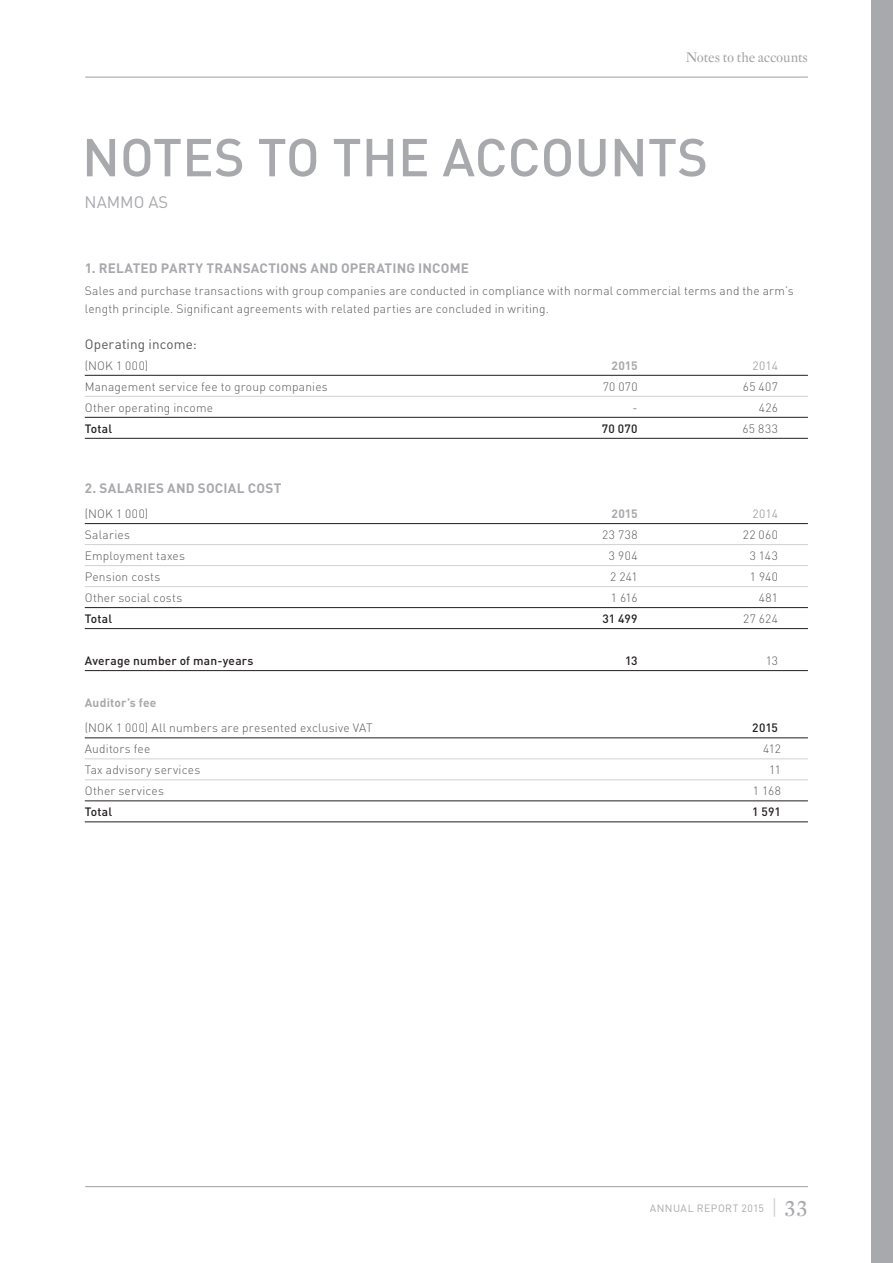
<style>
.page{position:relative;width:893px;height:1263px;background:#fff}
.page>*{position:absolute;margin:0;border:0;box-sizing:border-box;transform-origin:0 0}
.t1{font:500 52.5px "DIN";color:#a8a9ad}
.t2{font:16.5px "DIN";color:#a8a9ad}
.t3{font:700 13.5px "DIN";letter-spacing:.015em;color:#a8a9ad}
.t4{font:13.5px "DTL Fleischmann D";letter-spacing:-.01em;color:#9d9fa2}
.t5{font:13.5px "DIN";letter-spacing:.01em;color:#57585a}
.t6{font:300 12px/18px "DIN";letter-spacing:.015em;color:#57585a}
.t7{font:500 12px "DIN";letter-spacing:.015em;color:#231f20}
.t8{font:700 12px "DIN";letter-spacing:.015em;color:#a8a9ad}
.t9{font:12px "DIN";letter-spacing:.005em;color:#a8a9ad}
.t10{font:10.5px "DIN Pro";letter-spacing:.045em;color:#a8a9ad}
.s1{font-family:"DTL Fleischmann D";font-size:21px;color:#d1d2d4}
.s2{font-family:"DTL Fleischmann D";font-size:21px}
</style>
<div class="page">
<hr style="left:85px;top:77px;width:723px;height:1px;background:#9d9fa2">
<div style="left:872px;top:0;width:21px;height:1263px;background:#a8a9ad"></div>
<hr style="left:85px;top:375px;width:723px;height:1px;background:#231f20">
<hr style="left:85px;top:396px;width:723px;height:1px;background:#d1d2d4">
<hr style="left:85px;top:417px;width:723px;height:1px;background:#231f20">
<hr style="left:85px;top:438px;width:723px;height:1px;background:#231f20">
<hr style="left:85px;top:523px;width:723px;height:1px;background:#231f20">
<hr style="left:85px;top:544px;width:723px;height:1px;background:#d1d2d4">
<hr style="left:85px;top:565px;width:723px;height:1px;background:#d1d2d4">
<hr style="left:85px;top:586px;width:723px;height:1px;background:#d1d2d4">
<hr style="left:85px;top:607px;width:723px;height:1px;background:#231f20">
<hr style="left:85px;top:628px;width:723px;height:1px;background:#231f20">
<hr style="left:85px;top:670px;width:723px;height:1px;background:#231f20">
<hr style="left:85px;top:737px;width:723px;height:1px;background:#231f20">
<hr style="left:85px;top:758px;width:723px;height:1px;background:#d1d2d4">
<hr style="left:85px;top:779px;width:723px;height:1px;background:#d1d2d4">
<hr style="left:85px;top:800px;width:723px;height:1px;background:#231f20">
<hr style="left:85px;top:821px;width:723px;height:1px;background:#231f20">
<hr style="left:85px;top:1186px;width:723px;height:1px;background:#9d9fa2">
<p class="t4" style="left:686px;top:49px;width:124px">Notes to the accounts</p>
<h1 class="t1" style="left:82px;top:124px;width:628px">NOTES TO THE ACCOUNTS</h1>
<h2 class="t2" style="left:85px;top:191px;width:85px">NAMMO AS</h2>
<p class="t3" style="left:85px;top:259px;width:386px">1. RELATED PARTY TRANSACTIONS AND OPERATING INCOME</p>
<p class="t6" style="left:85px;top:281px;width:710px">Sales and purchase transactions with group companies are conducted in compliance with normal commercial terms and the arm’s length principle. Significant agreements with related parties are concluded in writing.</p>
<p class="t5" style="left:85px;top:335px;width:114px">Operating income:</p>
<p class="t6" style="left:85px;top:356px;width:65px">(NOK 1 000)</p>
<p class="t8" style="left:612px;top:358px;width:28px">2015</p>
<p class="t9" style="left:753px;top:358px;width:27px">2014</p>
<p class="t6" style="left:85px;top:377px;width:245px">Management service fee to group companies</p>
<p class="t6" style="left:603px;top:377px;width:36px">70 070</p>
<p class="t6" style="left:743px;top:377px;width:37px">65 407</p>
<p class="t6" style="left:85px;top:398px;width:130px">Other operating income</p>
<p class="t6" style="left:632px;top:398px;width:7px">-</p>
<p class="t6" style="left:759px;top:398px;width:20px">426</p>
<p class="t7" style="left:85px;top:421px;width:29px">Total</p>
<p class="t7" style="left:602px;top:421px;width:37px">70 070</p>
<p class="t6" style="left:742px;top:419px;width:37px">65 833</p>
<p class="t3" style="left:85px;top:479px;width:198px">2. SALARIES AND SOCIAL COST</p>
<p class="t6" style="left:85px;top:505px;width:65px">(NOK 1 000)</p>
<p class="t8" style="left:612px;top:506px;width:28px">2015</p>
<p class="t9" style="left:753px;top:506px;width:27px">2014</p>
<p class="t6" style="left:85px;top:526px;width:47px">Salaries</p>
<p class="t6" style="left:602px;top:526px;width:37px">23 738</p>
<p class="t6" style="left:743px;top:526px;width:37px">22 060</p>
<p class="t6" style="left:85px;top:547px;width:102px">Employment taxes</p>
<p class="t6" style="left:609px;top:547px;width:30px">3 904</p>
<p class="t6" style="left:750px;top:547px;width:30px">3 143</p>
<p class="t6" style="left:85px;top:568px;width:77px">Pension costs</p>
<p class="t6" style="left:610px;top:568px;width:29px">2 241</p>
<p class="t6" style="left:750px;top:568px;width:30px">1 940</p>
<p class="t6" style="left:85px;top:589px;width:99px">Other social costs</p>
<p class="t6" style="left:611px;top:589px;width:28px">1 616</p>
<p class="t6" style="left:759px;top:589px;width:21px">481</p>
<p class="t7" style="left:85px;top:611px;width:29px">Total</p>
<p class="t7" style="left:603px;top:611px;width:37px">31 499</p>
<p class="t6" style="left:743px;top:610px;width:36px">27 624</p>
<p class="t7" style="left:85px;top:653px;width:170px">Average number of man-years</p>
<p class="t7" style="left:625px;top:653px;width:14px">13</p>
<p class="t6" style="left:766px;top:652px;width:14px">13</p>
<p class="t8" style="left:85px;top:695px;width:73px">Auditor’s fee</p>
<p class="t6" style="left:85px;top:719px;width:289px">(NOK 1 000) All numbers are presented exclusive VAT</p>
<p class="t7" style="left:752px;top:720px;width:27px">2015</p>
<p class="t6" style="left:85px;top:740px;width:67px">Auditors fee</p>
<p class="t6" style="left:763px;top:740px;width:19px">412</p>
<p class="t6" style="left:85px;top:761px;width:117px">Tax advisory services</p>
<p class="t6" style="left:769px;top:761px;width:13px">11</p>
<p class="t6" style="left:85px;top:782px;width:81px">Other services</p>
<p class="t6" style="left:753px;top:782px;width:29px">1 168</p>
<p class="t7" style="left:85px;top:804px;width:29px">Total</p>
<p class="t7" style="left:752px;top:804px;width:30px">1 591</p>
<p class="t10" style="left:650px;top:1201px;width:160px">ANNUAL REPORT 2015 <span class="s1">|</span> <span class="s2">33</span></p>
</div>
